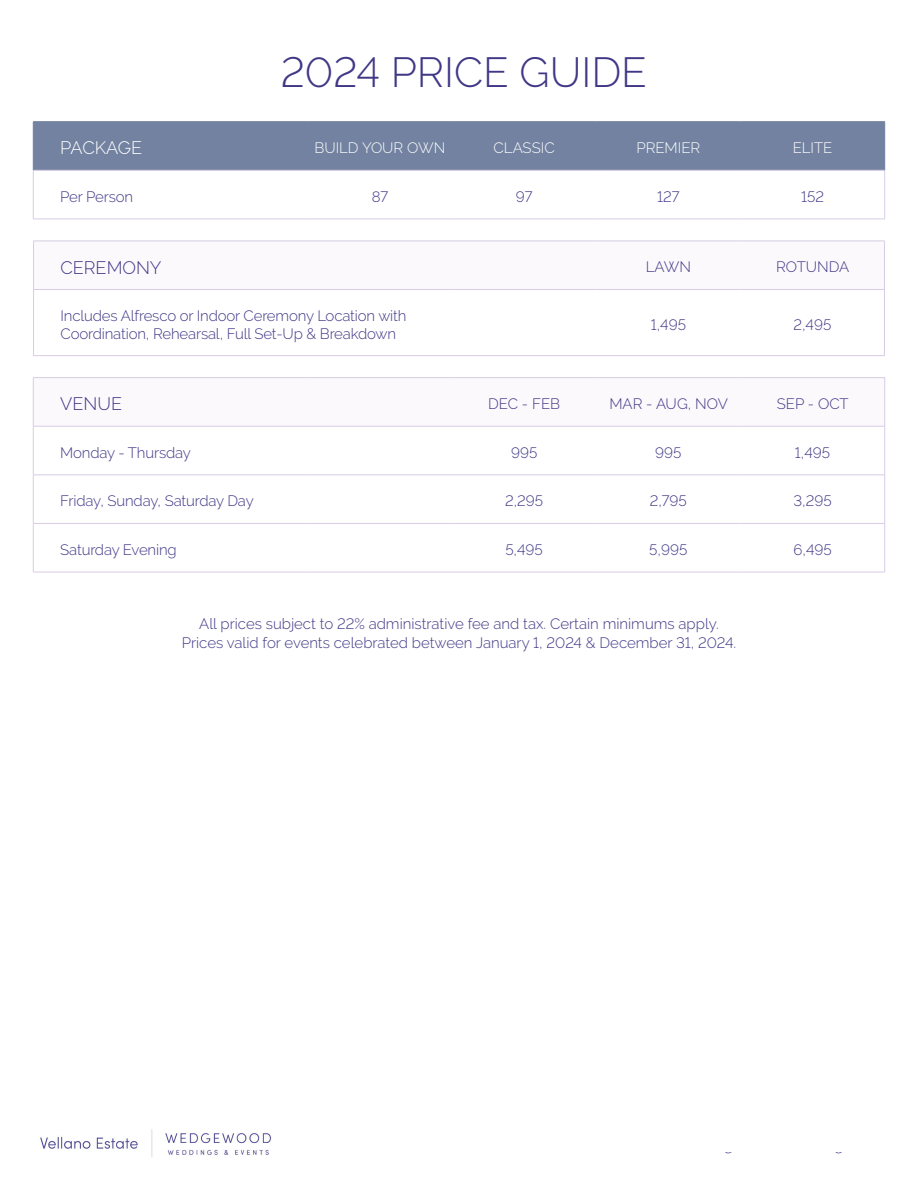
<style>
.page{position:relative;width:918px;height:1188px;background:#fff}
.page>*{position:absolute;margin:0;border:0;box-sizing:border-box;transform-origin:0 0}
.t1{font:300 42px "Raleway";color:#403786}
.t2{font:300 18px "Raleway";color:#403786}
.t3{font:300 18px "Raleway";letter-spacing:-.025em;color:#fff}
.t4{font:300 15px/18px "Raleway";letter-spacing:-.01em;color:#403786}
.t5{font:300 15px "Raleway";color:#fff}
</style>
<div class="page">
<div style="left:34px;top:122px;width:850px;height:48px;background:#7282a0"></div>
<hr style="left:33px;top:170px;width:275px;height:1px;background:#d8cce4">
<hr style="left:308px;top:170px;width:144px;height:1px;background:#d8cce4">
<hr style="left:452px;top:170px;width:144px;height:1px;background:#d8cce4">
<hr style="left:596px;top:170px;width:144px;height:1px;background:#d8cce4">
<hr style="left:740px;top:170px;width:145px;height:1px;background:#d8cce4">
<hr style="left:33px;top:170px;width:1px;height:49px;background:#d8cce4">
<hr style="left:884px;top:170px;width:1px;height:49px;background:#d8cce4">
<hr style="left:33px;top:219px;width:275px;height:1px;background:#d8cce4">
<hr style="left:308px;top:219px;width:144px;height:1px;background:#d8cce4">
<hr style="left:452px;top:219px;width:144px;height:1px;background:#d8cce4">
<hr style="left:596px;top:219px;width:144px;height:1px;background:#d8cce4">
<hr style="left:740px;top:219px;width:145px;height:1px;background:#d8cce4">
<hr style="left:33px;top:121px;width:275px;height:1px;background:#7282a0">
<hr style="left:33px;top:122px;width:1px;height:48px;background:#7282a0">
<hr style="left:308px;top:121px;width:144px;height:1px;background:#7282a0">
<hr style="left:452px;top:121px;width:144px;height:1px;background:#7282a0">
<hr style="left:596px;top:121px;width:144px;height:1px;background:#7282a0">
<hr style="left:740px;top:121px;width:145px;height:1px;background:#7282a0">
<hr style="left:884px;top:122px;width:1px;height:48px;background:#7282a0">
<hr style="left:33px;top:289px;width:419px;height:1px;background:#d8cce4">
<hr style="left:452px;top:289px;width:144px;height:1px;background:#d8cce4">
<hr style="left:596px;top:289px;width:144px;height:1px;background:#d8cce4">
<hr style="left:740px;top:289px;width:145px;height:1px;background:#d8cce4">
<hr style="left:33px;top:241px;width:419px;height:1px;background:#d8cce4">
<hr style="left:33px;top:241px;width:1px;height:48px;background:#d8cce4">
<hr style="left:452px;top:241px;width:144px;height:1px;background:#d8cce4">
<hr style="left:596px;top:241px;width:144px;height:1px;background:#d8cce4">
<hr style="left:740px;top:241px;width:145px;height:1px;background:#d8cce4">
<hr style="left:884px;top:241px;width:1px;height:48px;background:#d8cce4">
<hr style="left:33px;top:290px;width:1px;height:65px;background:#d8cce4">
<hr style="left:884px;top:290px;width:1px;height:65px;background:#d8cce4">
<hr style="left:33px;top:355px;width:419px;height:1px;background:#d8cce4">
<hr style="left:452px;top:355px;width:144px;height:1px;background:#d8cce4">
<hr style="left:596px;top:355px;width:144px;height:1px;background:#d8cce4">
<hr style="left:740px;top:355px;width:145px;height:1px;background:#d8cce4">
<svg style="left:34px;top:378px;width:850px;height:48px"></svg>
<hr style="left:33px;top:426px;width:1px;height:49px;background:#d8cce4">
<hr style="left:884px;top:426px;width:1px;height:49px;background:#d8cce4">
<hr style="left:33px;top:475px;width:1px;height:48px;background:#d8cce4">
<hr style="left:884px;top:475px;width:1px;height:48px;background:#d8cce4">
<hr style="left:33px;top:524px;width:1px;height:48px;background:#d8cce4">
<hr style="left:884px;top:524px;width:1px;height:48px;background:#d8cce4">
<hr style="left:33px;top:572px;width:275px;height:1px;background:#d8cce4">
<hr style="left:33px;top:475px;width:275px;height:1px;background:#d8cce4">
<hr style="left:33px;top:523px;width:275px;height:1px;background:#d8cce4">
<hr style="left:308px;top:572px;width:144px;height:1px;background:#d8cce4">
<hr style="left:452px;top:572px;width:144px;height:1px;background:#d8cce4">
<hr style="left:596px;top:572px;width:144px;height:1px;background:#d8cce4">
<hr style="left:740px;top:572px;width:145px;height:1px;background:#d8cce4">
<hr style="left:33px;top:377px;width:275px;height:1px;background:#d8cce4">
<hr style="left:33px;top:378px;width:1px;height:48px;background:#d8cce4">
<hr style="left:308px;top:377px;width:144px;height:1px;background:#d8cce4">
<hr style="left:452px;top:377px;width:144px;height:1px;background:#d8cce4">
<hr style="left:596px;top:377px;width:144px;height:1px;background:#d8cce4">
<hr style="left:740px;top:377px;width:145px;height:1px;background:#d8cce4">
<hr style="left:884px;top:378px;width:1px;height:48px;background:#d8cce4">
<hr style="left:33px;top:426px;width:275px;height:1px;background:#d8cce4">
<hr style="left:308px;top:426px;width:144px;height:1px;background:#d8cce4">
<hr style="left:452px;top:426px;width:144px;height:1px;background:#d8cce4">
<hr style="left:596px;top:426px;width:144px;height:1px;background:#d8cce4">
<hr style="left:740px;top:426px;width:145px;height:1px;background:#d8cce4">
<hr style="left:308px;top:475px;width:144px;height:1px;background:#d8cce4">
<hr style="left:452px;top:475px;width:144px;height:1px;background:#d8cce4">
<hr style="left:596px;top:475px;width:144px;height:1px;background:#d8cce4">
<hr style="left:740px;top:475px;width:145px;height:1px;background:#d8cce4">
<hr style="left:308px;top:523px;width:144px;height:1px;background:#d8cce4">
<hr style="left:452px;top:523px;width:144px;height:1px;background:#d8cce4">
<hr style="left:596px;top:523px;width:144px;height:1px;background:#d8cce4">
<hr style="left:740px;top:523px;width:145px;height:1px;background:#d8cce4">
<img style="left:40px;top:1129px;width:231px;height:28px">
<h1 class="t1" style="left:281px;top:47px;width:368px">2024 PRICE GUIDE</h1>
<p class="t3" style="left:60px;top:138px;width:83px">PACKAGE</p>
<p class="t5" style="left:314px;top:139px;width:132px">BUILD YOUR OWN</p>
<p class="t5" style="left:494px;top:139px;width:63px">CLASSIC</p>
<p class="t5" style="left:636px;top:139px;width:65px">PREMIER</p>
<p class="t5" style="left:793px;top:139px;width:41px">ELITE</p>
<p class="t4" style="left:60px;top:187px;width:74px">Per Person</p>
<p class="t4" style="left:372px;top:187px;width:18px">87</p>
<p class="t4" style="left:516px;top:187px;width:18px">97</p>
<p class="t4" style="left:657px;top:187px;width:24px">127</p>
<p class="t4" style="left:801px;top:187px;width:24px">152</p>
<p class="t2" style="left:61px;top:257px;width:103px">CEREMONY</p>
<p class="t4" style="left:646px;top:258px;width:47px">LAWN</p>
<p class="t4" style="left:776px;top:258px;width:75px">ROTUNDA</p>
<p class="t4" style="left:61px;top:306px;width:348px">Includes Alfresco or Indoor Ceremony Location with<br>Coordination, Rehearsal, Full Set-Up &amp; Breakdown</p>
<p class="t4" style="left:651px;top:315px;width:37px">1,495</p>
<p class="t4" style="left:793px;top:315px;width:39px">2,495</p>
<p class="t2" style="left:60px;top:394px;width:63px">VENUE</p>
<p class="t4" style="left:488px;top:395px;width:74px">DEC - FEB</p>
<p class="t4" style="left:609px;top:395px;width:120px">MAR - AUG, NOV</p>
<p class="t4" style="left:777px;top:395px;width:73px">SEP - OCT</p>
<p class="t4" style="left:60px;top:443px;width:132px">Monday - Thursday</p>
<p class="t4" style="left:511px;top:443px;width:28px">995</p>
<p class="t4" style="left:655px;top:443px;width:28px">995</p>
<p class="t4" style="left:795px;top:443px;width:37px">1,495</p>
<p class="t4" style="left:60px;top:492px;width:195px">Friday, Sunday, Saturday Day</p>
<p class="t4" style="left:505px;top:492px;width:40px">2,295</p>
<p class="t4" style="left:650px;top:492px;width:39px">2,795</p>
<p class="t4" style="left:793px;top:492px;width:40px">3,295</p>
<p class="t4" style="left:60px;top:540px;width:118px">Saturday Evening</p>
<p class="t4" style="left:505px;top:540px;width:39px">5,495</p>
<p class="t4" style="left:649px;top:540px;width:40px">5,995</p>
<p class="t4" style="left:793px;top:540px;width:40px">6,495</p>
<p class="t4" style="left:182px;top:614px;width:556px;line-height:19.5px;text-align:center">All prices subject to 22% administrative fee and tax. Certain minimums apply.<br>Prices valid for events celebrated between January 1, 2024 &amp; December 31, 2024.</p>
</div>
